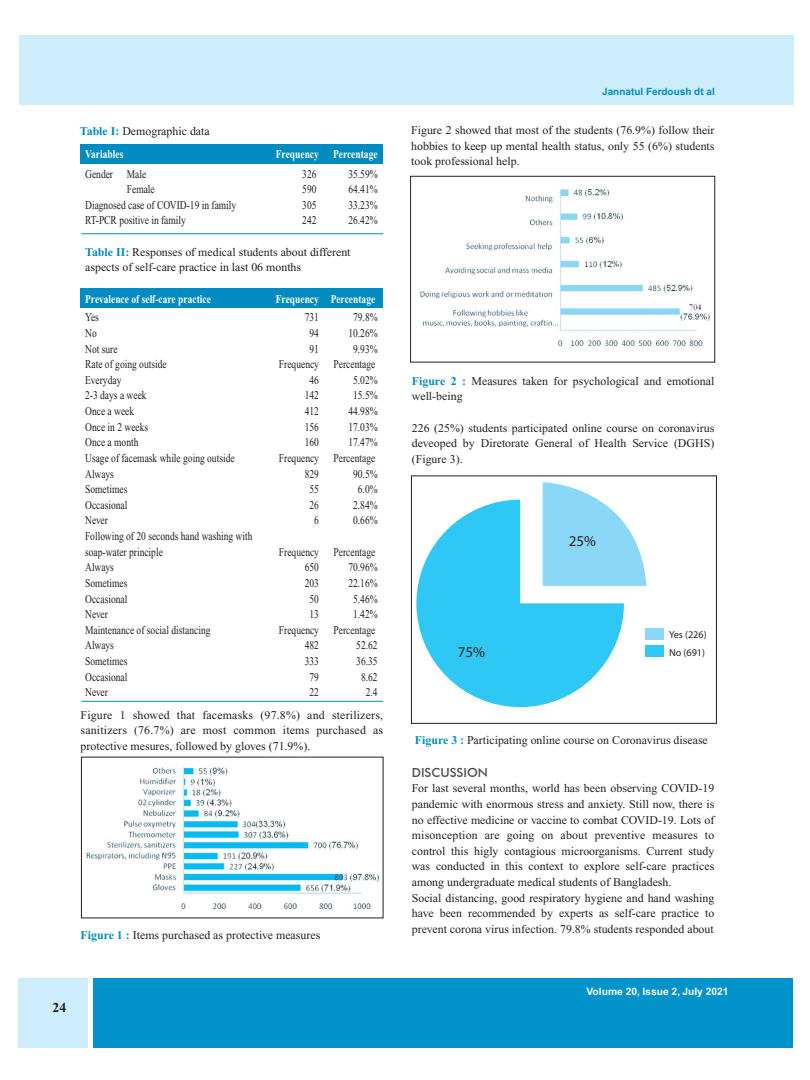
<style>
.page{position:relative;width:810px;height:1080px;background:#fff}
.page>*{position:absolute;margin:0;border:0;box-sizing:border-box;transform-origin:0 0}
.t1{font:15px "Myriad";color:#241f1f}
.t2{font:700 13.75px "Times New Roman";color:#241f1f}
.t3{font:500 12.5px "Futura BT";color:#4f4c4d}
.t4{font:11.88px/15.6px "Times New Roman";color:#241f1f}
.t5{font:11.88px/15.6px "Times New Roman";color:#241f1f;scale:.8 1}
.t6{font:700 11.88px "Times New Roman";color:#fff;scale:.8 1}
.t7{font:700 10.25px "Helvetica";color:#fff}
.t8{font:10.25px "Myriad";color:#241f1f}
.t9{font:700 10px "Helvetica";color:#008bc0}
.s1{font-weight:700;color:#008bc0}
</style>
<div class="page">
<img style="left:420px;top:188px;width:290px;height:159px">
<img style="left:86px;top:767px;width:293px;height:143px">
<div style="left:81px;top:144px;width:302px;height:20px;background:#008bc0"></div>
<div style="left:81px;top:288px;width:302px;height:20px;background:#008bc0"></div>
<div style="left:19px;top:36px;width:774px;height:69px;background:#cdedfc"></div>
<div style="left:93px;top:978px;width:699px;height:70px;background:#0092c9"></div>
<div style="left:18px;top:978px;width:69px;height:70px;background:#cdedfc"></div>
<div style="left:645px;top:628px;width:19px;height:12px;background:#8bd7f8"></div>
<div style="left:645px;top:645px;width:19px;height:12px;background:#2fc7f4"></div>
<div style="left:416px;top:500px;width:208px;height:207px;background:#2fc7f4;border-radius:50%"></div>
<svg style="left:520px;top:482px;width:126px;height:121px"></svg>
<div style="left:411px;top:476px;width:306px;height:248px;border:1px solid #241f1f"></div>
<hr style="left:81px;top:234px;width:302px;height:1px;background:#008bc0">
<hr style="left:81px;top:701px;width:302px;height:1px;background:#008bc0">
<div style="left:410px;top:176px;width:305px;height:186px;border:1px solid #241f1f"></div>
<p class="t9" style="left:602px;top:85px;width:114px">Jannatul Ferdoush dt al</p>
<p class="t4" style="left:80px;top:123px;width:131px"><span class="s1">Table I:</span> Demographic data</p>
<p class="t4" style="left:411px;top:122px;width:305px;text-align:justify">Figure 2 showed that most of the students (76.9%) follow their hobbies to keep up mental health status, only 55 (6%) students took professional help.</p>
<p class="t6" style="left:85px;top:147px;width:49px">Variables</p>
<p class="t6" style="left:276px;top:147px;width:129px">Frequency Percentage</p>
<p class="t5" style="left:85px;top:166px;width:78px">Gender Male</p>
<p class="t5" style="left:302px;top:166px;width:19px">326</p>
<p class="t5" style="left:348px;top:166px;width:38px">35.59%</p>
<p class="t5" style="left:127px;top:182px;width:36px">Female</p>
<p class="t5" style="left:302px;top:182px;width:19px">590</p>
<p class="t5" style="left:348px;top:182px;width:38px">64.41%</p>
<p class="t5" style="left:85px;top:197px;width:190px">Diagnosed case of COVID-19 in family</p>
<p class="t5" style="left:302px;top:197px;width:19px">305</p>
<p class="t5" style="left:348px;top:197px;width:38px">33.23%</p>
<p class="t5" style="left:85px;top:213px;width:127px">RT-PCR positive in family</p>
<p class="t5" style="left:302px;top:213px;width:19px">242</p>
<p class="t5" style="left:348px;top:213px;width:38px">26.42%</p>
<p class="t4" style="left:85px;top:244px;width:267px"><span class="s1">Table II:</span> Responses of medical students about different aspects of self-care practice in last 06 months</p>
<p class="t6" style="left:85px;top:292px;width:159px">Prevalence of self-care practice</p>
<p class="t6" style="left:276px;top:292px;width:126px">Frequency Percentage</p>
<p class="t5" style="left:85px;top:310px;width:19px">Yes</p>
<p class="t5" style="left:305px;top:310px;width:19px">731</p>
<p class="t5" style="left:353px;top:310px;width:32px">79.8%</p>
<p class="t5" style="left:85px;top:325px;width:16px">No</p>
<p class="t5" style="left:309px;top:325px;width:13px">94</p>
<p class="t5" style="left:348px;top:325px;width:38px">10.26%</p>
<p class="t5" style="left:85px;top:341px;width:42px">Not sure</p>
<p class="t5" style="left:309px;top:341px;width:13px">91</p>
<p class="t5" style="left:353px;top:341px;width:32px">9.93%</p>
<p class="t5" style="left:85px;top:357px;width:103px">Rate of going outside</p>
<p class="t5" style="left:279px;top:357px;width:122px">Frequency Percentage</p>
<p class="t5" style="left:85px;top:372px;width:47px">Everyday</p>
<p class="t5" style="left:309px;top:372px;width:13px">46</p>
<p class="t5" style="left:353px;top:372px;width:32px">5.02%</p>
<p class="t5" style="left:85px;top:388px;width:78px">2-3 days a week</p>
<p class="t5" style="left:305px;top:388px;width:19px">142</p>
<p class="t5" style="left:353px;top:388px;width:32px">15.5%</p>
<p class="t5" style="left:85px;top:403px;width:63px">Once a week</p>
<p class="t5" style="left:305px;top:403px;width:19px">412</p>
<p class="t5" style="left:348px;top:403px;width:38px">44.98%</p>
<p class="t5" style="left:85px;top:419px;width:80px">Once in 2 weeks</p>
<p class="t5" style="left:305px;top:419px;width:19px">156</p>
<p class="t5" style="left:348px;top:419px;width:38px">17.03%</p>
<p class="t5" style="left:85px;top:435px;width:68px">Once a month</p>
<p class="t5" style="left:305px;top:435px;width:19px">160</p>
<p class="t5" style="left:348px;top:435px;width:38px">17.47%</p>
<p class="t5" style="left:85px;top:450px;width:188px">Usage of facemask while going outside</p>
<p class="t5" style="left:279px;top:450px;width:122px">Frequency Percentage</p>
<p class="t5" style="left:85px;top:466px;width:38px">Always</p>
<p class="t5" style="left:305px;top:466px;width:19px">829</p>
<p class="t5" style="left:353px;top:466px;width:32px">90.5%</p>
<p class="t5" style="left:85px;top:482px;width:54px">Sometimes</p>
<p class="t5" style="left:309px;top:482px;width:13px">55</p>
<p class="t5" style="left:358px;top:482px;width:26px">6.0%</p>
<p class="t5" style="left:85px;top:497px;width:54px">Occasional</p>
<p class="t5" style="left:309px;top:497px;width:13px">26</p>
<p class="t5" style="left:353px;top:497px;width:32px">2.84%</p>
<p class="t5" style="left:85px;top:513px;width:30px">Never</p>
<p class="t5" style="left:314px;top:513px;width:7px">6</p>
<p class="t5" style="left:353px;top:513px;width:32px">0.66%</p>
<p class="t5" style="left:85px;top:528px;width:211px">Following of 20 seconds hand washing with soap-water principle</p>
<p class="t4" style="left:412px;top:373px;width:304px"><span class="s1">Figure 2 :</span> Measures taken for psychological and emotional well-being</p>
<p class="t4" style="left:412px;top:420px;width:304px;text-align:justify">226 (25%) students participated online course on coronavirus deveoped by Diretorate General of Health Service (DGHS) (Figure 3).</p>
<p class="t1" style="left:569px;top:533px;width:29px">25%</p>
<p class="t5" style="left:279px;top:544px;width:122px">Frequency Percentage</p>
<p class="t5" style="left:85px;top:560px;width:38px">Always</p>
<p class="t5" style="left:305px;top:560px;width:19px">650</p>
<p class="t5" style="left:348px;top:560px;width:38px">70.96%</p>
<p class="t5" style="left:85px;top:575px;width:54px">Sometimes</p>
<p class="t5" style="left:305px;top:575px;width:19px">203</p>
<p class="t5" style="left:348px;top:575px;width:38px">22.16%</p>
<p class="t5" style="left:85px;top:591px;width:54px">Occasional</p>
<p class="t5" style="left:309px;top:591px;width:13px">50</p>
<p class="t5" style="left:353px;top:591px;width:32px">5.46%</p>
<p class="t5" style="left:85px;top:607px;width:30px">Never</p>
<p class="t5" style="left:309px;top:607px;width:13px">13</p>
<p class="t5" style="left:353px;top:607px;width:32px">1.42%</p>
<p class="t5" style="left:85px;top:622px;width:158px">Maintenance of social distancing</p>
<p class="t5" style="left:279px;top:622px;width:122px">Frequency Percentage</p>
<p class="t5" style="left:85px;top:638px;width:38px">Always</p>
<p class="t5" style="left:305px;top:638px;width:19px">482</p>
<p class="t5" style="left:356px;top:638px;width:28px">52.62</p>
<p class="t5" style="left:85px;top:653px;width:54px">Sometimes</p>
<p class="t5" style="left:305px;top:653px;width:19px">333</p>
<p class="t5" style="left:356px;top:653px;width:28px">36.35</p>
<p class="t5" style="left:85px;top:669px;width:54px">Occasional</p>
<p class="t5" style="left:309px;top:669px;width:13px">79</p>
<p class="t5" style="left:361px;top:669px;width:22px">8.62</p>
<p class="t5" style="left:85px;top:685px;width:30px">Never</p>
<p class="t5" style="left:309px;top:685px;width:13px">22</p>
<p class="t5" style="left:81px;top:681px;width:380px;line-height:22.5px;text-indent:285px">2.4<br>Figure 1 showed that facemasks (97.8%) and sterilizers,</p>
<p class="t4" style="left:81px;top:723px;width:304px">sanitizers (76.7%) are most common items purchased as protective mesures, followed by gloves (71.9%).</p>
<p class="t4" style="left:81px;top:927px;width:241px"><span class="s1">Figure 1 :</span> Items purchased as protective measures</p>
<p class="t8" style="left:669px;top:629px;width:39px">Yes (226)</p>
<p class="t1" style="left:458px;top:645px;width:29px">75%</p>
<p class="t8" style="left:669px;top:647px;width:38px">No (691)</p>
<p class="t4" style="left:415px;top:733px;width:294px"><span class="s1">Figure 3 :</span> Participating online course on Coronavirus disease</p>
<p class="t3" style="left:412px;top:765px;width:78px">DISCUSSION</p>
<p class="t4" style="left:412px;top:781px;width:304px">For last several months, world has been observing COVID-19 pandemic with enormous stress and anxiety. Still now, there is no effective medicine or vaccine to combat COVID-19. Lots of misonception are going on about preventive measures to control this higly contagious microorganisms. Current study was conducted in this context to explore self-care practices among undergraduate medical students of Bangladesh.<br>Social distancing, good respiratory hygiene and hand washing have been recommended by experts as self-care practice to prevent corona virus infection. 79.8% students responded about</p>
<p class="t2" style="left:53px;top:1000px;width:15px">24</p>
<p class="t7" style="left:587px;top:986px;width:143px">Volume 20, Issue 2, July 2021</p>
</div>
